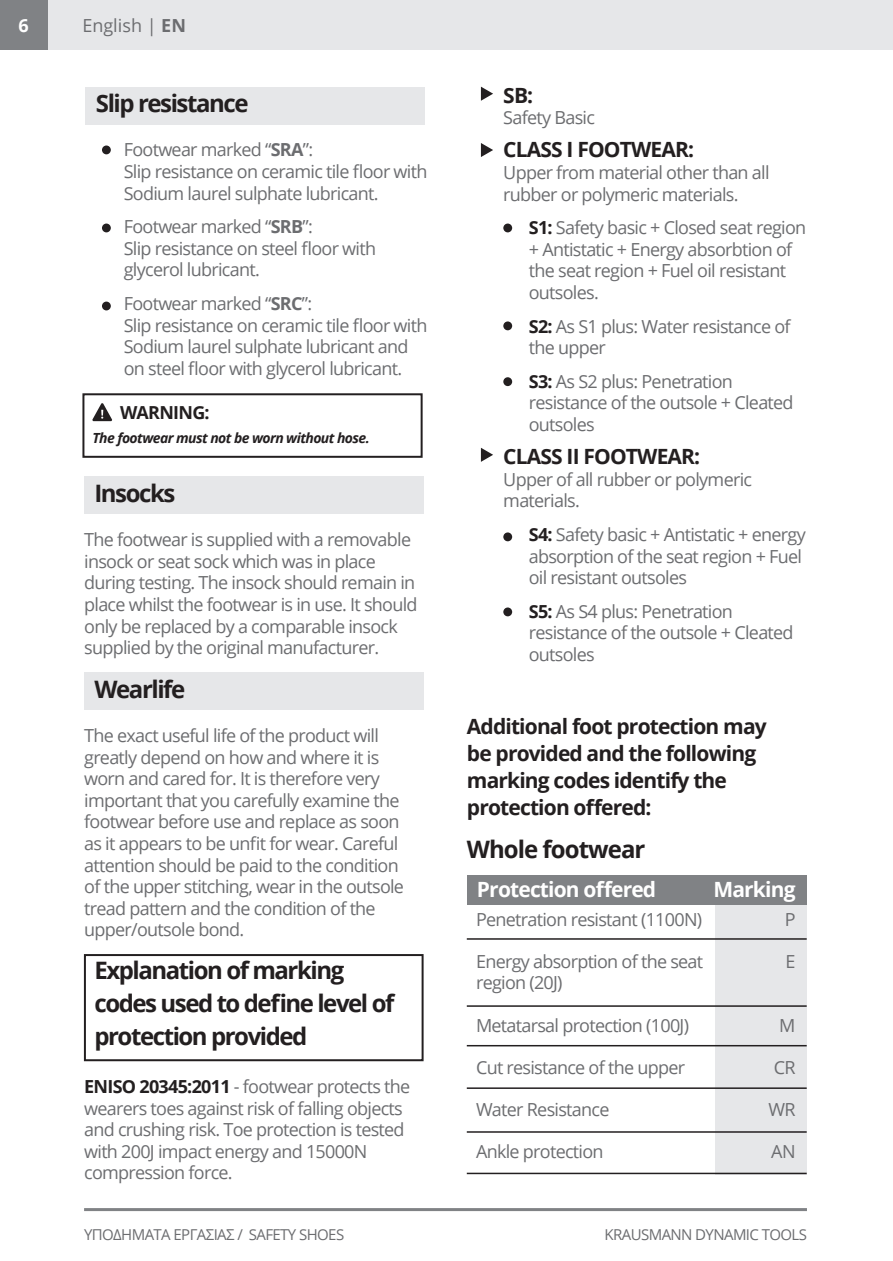
<style>
.page{position:relative;width:893px;height:1261px;background:#fff}
.page>*{position:absolute;margin:0;border:0;box-sizing:border-box;transform-origin:0 0}
.t1{font:700 24px/33px "Open Sans";letter-spacing:-.06em;color:#231f20}
.t2{font:700 24px "Open Sans";letter-spacing:-.04em;color:#231f20}
.t3{font:700 21px/27px "Open Sans";letter-spacing:-.04em;color:#231f20}
.t4{font:700 21px "Open Sans";letter-spacing:-.04em;color:#fff}
.t5{font:18px/21.6px "Open Sans";letter-spacing:-.04em;color:#6c6d70}
.t6{font:18px "Open Sans";color:#6c6d70}
.t7{font:700 18px "Open Sans";letter-spacing:-.04em;color:#231f20}
.t8{font:700 18px "Open Sans";color:#fff}
.t9{font:15px "Open Sans";letter-spacing:-.04em;color:#6c6d70}
.t10{font:italic 700 13.8px "Open Sans";letter-spacing:-.04em;color:#231f20}
.s1{font-weight:700}
.s2{font-weight:700;color:#231f20}
</style>
<div class="page">
<div style="left:0;top:0;width:48px;height:50px;background:#808285"></div>
<hr style="left:84px;top:1207px;width:723px;height:3px;background:#808285">
<div style="left:48px;top:0;width:844px;height:50px;background:#e6e7e9"></div>
<div style="left:84px;top:476px;width:340px;height:38px;background:#e6e7e9"></div>
<div style="left:84px;top:672px;width:340px;height:38px;background:#e6e7e9"></div>
<div style="left:84px;top:954px;width:340px;height:107px;border:2px solid #231f20"></div>
<div style="left:82px;top:393px;width:341px;height:65px;border:2px solid #231f20"></div>
<svg style="left:92px;top:403px;width:20px;height:18px"></svg>
<div style="left:715px;top:905px;width:92px;height:269px;background:#e6e7e9"></div>
<div style="left:467px;top:875px;width:340px;height:29px;background:#808285"></div>
<hr style="left:467px;top:938px;width:340px;height:1px;background:#231f20">
<hr style="left:467px;top:1005px;width:340px;height:1px;background:#231f20">
<hr style="left:467px;top:1044px;width:340px;height:2px;background:#231f20">
<hr style="left:467px;top:1087px;width:340px;height:1px;background:#231f20">
<hr style="left:467px;top:1131px;width:340px;height:1px;background:#231f20">
<hr style="left:467px;top:1172px;width:340px;height:2px;background:#231f20">
<div style="left:85px;top:87px;width:340px;height:37px;background:#e6e7e9"></div>
<div style="left:102px;top:145px;width:9px;height:9px;background:#231f20;border-radius:50%"></div>
<div style="left:102px;top:223px;width:9px;height:9px;background:#231f20;border-radius:50%"></div>
<div style="left:102px;top:301px;width:9px;height:9px;background:#231f20;border-radius:50%"></div>
<svg style="left:481px;top:87px;width:12px;height:14px"></svg>
<svg style="left:481px;top:143px;width:12px;height:14px"></svg>
<svg style="left:481px;top:448px;width:12px;height:14px"></svg>
<div style="left:503px;top:223px;width:9px;height:9px;background:#231f20;border-radius:50%"></div>
<div style="left:503px;top:321px;width:9px;height:9px;background:#231f20;border-radius:50%"></div>
<div style="left:503px;top:532px;width:9px;height:9px;background:#231f20;border-radius:50%"></div>
<div style="left:503px;top:607px;width:9px;height:9px;background:#231f20;border-radius:50%"></div>
<div style="left:503px;top:377px;width:9px;height:9px;background:#231f20;border-radius:50%"></div>
<hr style="left:892px;top:0;width:1px;height:50px;background:#e6e7e9">
<p class="t8" style="left:19px;top:12px;width:12px">6</p>
<p class="t6" style="left:82px;top:13px;width:105px">English | <span class="s1">EN</span></p>
<p class="t1" style="left:96px;top:86px;width:154px">Slip resistance</p>
<p class="t5" style="left:124px;top:138px;width:191px">Footwear marked “<span class="s1">SRA</span>”:</p>
<p class="t5" style="left:124px;top:160px;width:305px">Slip resistance on ceramic tile floor with<br>Sodium laurel sulphate lubricant.</p>
<p class="t5" style="left:124px;top:215px;width:191px">Footwear marked “<span class="s1">SRB</span>”:</p>
<p class="t5" style="left:124px;top:237px;width:254px">Slip resistance on steel floor with glycerol lubricant.</p>
<p class="t5" style="left:124px;top:292px;width:190px">Footwear marked “<span class="s1">SRC</span>”:</p>
<p class="t5" style="left:124px;top:314px;width:305px">Slip resistance on ceramic tile floor with<br>Sodium laurel sulphate lubricant and on steel floor with glycerol lubricant.</p>
<p class="t7" style="left:120px;top:400px;width:91px">WARNING:</p>
<p class="t10" style="left:92px;top:428px;width:279px">The footwear must not be worn without hose.</p>
<p class="t1" style="left:94px;top:476px;width:82px">Insocks</p>
<p class="t5" style="left:84px;top:528px;width:335px">The footwear is supplied with a removable insock or seat sock which was in place during testing. The insock should remain in place whilst the footwear is in use. It should only be replaced by a comparable insock supplied by the original manufacturer.</p>
<p class="t1" style="left:94px;top:671px;width:92px">Wearlife</p>
<p class="t5" style="left:84px;top:724px;width:321px">The exact useful life of the product will greatly depend on how and where it is worn and cared for. It is therefore very important that you carefully examine the footwear before use and replace as soon as it appears to be unfit for wear. Careful attention should be paid to the condition of the upper stitching, wear in the outsole tread pattern and the condition of the upper/outsole bond.</p>
<p class="t1" style="left:94px;top:953px;width:301px">Explanation of marking codes used to define level of protection provided</p>
<p class="t5" style="left:84px;top:1075px;width:327px"><span class="s2">ENISO 20345:2011</span> - footwear protects the wearers toes against risk of falling objects and crushing risk. Toe protection is tested with 200J impact energy and 15000N compression force.</p>
<p class="t3" style="left:503px;top:81px;width:31px">SB:</p>
<p class="t5" style="left:503px;top:106px;width:93px">Safety Basic</p>
<p class="t3" style="left:503px;top:136px;width:192px">CLASS I FOOTWEAR:</p>
<p class="t5" style="left:503px;top:161px;width:268px">Upper from material other than all rubber or polymeric materials.</p>
<p class="t5" style="left:529px;top:216px;width:279px"><span class="s2">S1:</span> Safety basic + Closed seat region + Antistatic + Energy absorbtion of the seat region + Fuel oil resistant outsoles.</p>
<p class="t5" style="left:529px;top:315px;width:263px"><span class="s2">S2:</span> As S1 plus: Water resistance of the upper</p>
<p class="t5" style="left:529px;top:370px;width:266px"><span class="s2">S3:</span> As S2 plus: Penetration resistance of the outsole + Cleated outsoles</p>
<p class="t3" style="left:503px;top:442px;width:198px">CLASS II FOOTWEAR:</p>
<p class="t5" style="left:503px;top:468px;width:250px">Upper of all rubber or polymeric materials.</p>
<p class="t5" style="left:529px;top:523px;width:278px"><span class="s2">S4:</span> Safety basic + Antistatic + energy absorption of the seat region + Fuel oil resistant outsoles</p>
<p class="t5" style="left:529px;top:600px;width:266px"><span class="s2">S5:</span> As S4 plus: Penetration resistance of the outsole + Cleated outsoles</p>
<p class="t3" style="left:467px;top:712px;width:301px">Additional foot protection may be provided and the following marking codes identify the protection offered:</p>
<p class="t2" style="left:467px;top:832px;width:180px">Whole footwear</p>
<p class="t4" style="left:477px;top:874px;width:181px">Protection offered</p>
<p class="t4" style="left:713px;top:874px;width:84px">Marking</p>
<p class="t5" style="left:476px;top:908px;width:228px">Penetration resistant (1100N)</p>
<p class="t5" style="left:476px;top:950px;width:229px">Energy absorption of the seat region (20J)</p>
<p class="t5" style="left:476px;top:1013px;width:214px">Metatarsal protection (100J)</p>
<p class="t5" style="left:476px;top:1055px;width:211px">Cut resistance of the upper</p>
<p class="t5" style="left:476px;top:1097px;width:135px">Water Resistance</p>
<p class="t5" style="left:476px;top:1139px;width:129px">Ankle protection</p>
<p class="t5" style="left:785px;top:908px;width:12px">P</p>
<p class="t5" style="left:786px;top:950px;width:12px">E</p>
<p class="t5" style="left:779px;top:1013px;width:18px">M</p>
<p class="t5" style="left:774px;top:1055px;width:23px">CR</p>
<p class="t5" style="left:768px;top:1097px;width:29px">WR</p>
<p class="t5" style="left:771px;top:1139px;width:26px">AN</p>
<p class="t9" style="left:84px;top:1224px;width:262px">ΥΠΟΔΗΜΑΤΑ ΕΡΓΑΣΙΑΣ / SAFETY SHOES</p>
<p class="t9" style="left:605px;top:1224px;width:204px">KRAUSMANN DYNAMIC TOOLS</p>
</div>
